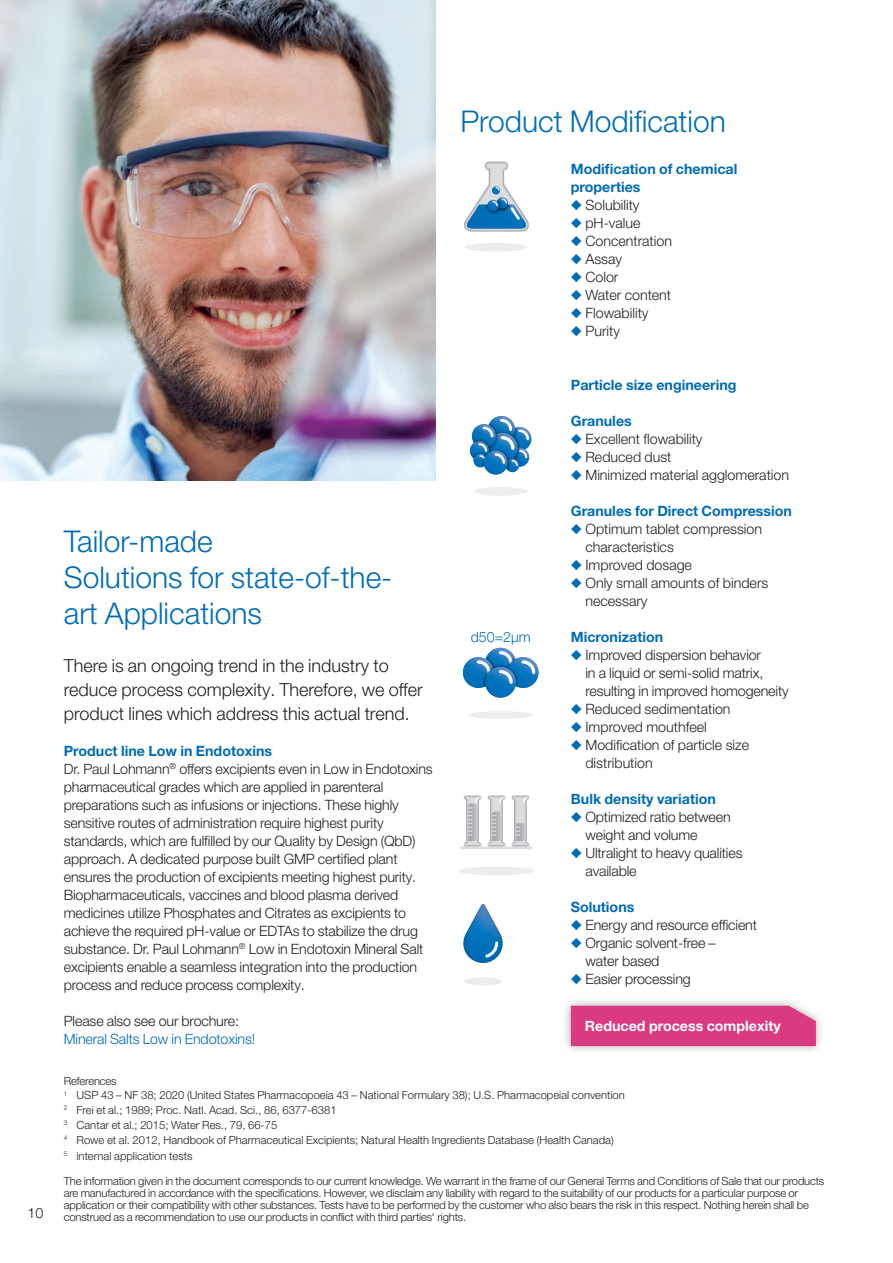
<style>
.page{position:relative;width:893px;height:1263px;background:#fff}
.page>*{position:absolute;margin:0;border:0;box-sizing:border-box;transform-origin:0 0}
.t1{font:300 30px/36px "Helvetica Neue LT Pro";color:#006cb7}
.t2{font:300 18px/24px "Helvetica Neue LT Pro";color:#231f20}
.t3{font:300 14.25px/18px "Helvetica Neue LT Pro";letter-spacing:-.01em;color:#231f20}
.t4{font:700 14.25px/18px "Helvetica Neue LT Pro";color:#006cb7}
.t5{font:300 14.25px "Helvetica Neue LT Pro";letter-spacing:-.01em;color:#006cb7}
.t6{font:700 14.25px "Helvetica Neue LT Pro";color:#fff}
.t7{font:300 11.25px/14.7px "Helvetica Neue LT Pro";letter-spacing:-.015em;color:#231f20}
.s1{font-weight:700;color:#006cb7}
.s2{color:#006cb7}
</style>
<div class="page">
<img style="left:0;top:0;width:436px;height:480px">
<hr style="left:461px;top:846px;width:70px;height:3px;background:#dcdddf">
<div style="left:458px;top:866px;width:77px;height:9px;background:#ededed;border-radius:50%"></div>
<svg style="left:464px;top:795px;width:17px;height:51px"></svg>
<svg style="left:511px;top:795px;width:18px;height:51px"></svg>
<svg style="left:488px;top:795px;width:17px;height:51px"></svg>
<div style="left:465px;top:243px;width:63px;height:9px;background:#ededed;border-radius:50%"></div>
<svg style="left:464px;top:161px;width:65px;height:71px"></svg>
<div style="left:474px;top:487px;width:53px;height:9px;background:#ededed;border-radius:50%"></div>
<svg style="left:470px;top:416px;width:62px;height:59px"></svg>
<div style="left:468px;top:711px;width:65px;height:8px;background:#ededed;border-radius:50%"></div>
<svg style="left:463px;top:648px;width:75px;height:50px"></svg>
<div style="left:464px;top:977px;width:38px;height:8px;background:#ededed;border-radius:50%"></div>
<svg style="left:463px;top:904px;width:40px;height:59px"></svg>
<div style="left:562px;top:997px;width:263px;height:58px;background:#231f20;opacity:.35"></div>
<div style="left:571px;top:1006px;width:245px;height:40px;background:#da3b80"></div>
<p class="t3" style="left:28px;top:1204px;width:17px">10</p>
<h1 class="t1" style="left:64px;top:523px;width:330px">Tailor-made<br>Solutions for state-of-the&shy;art Applications</h1>
<p class="t2" style="left:64px;top:653px;width:361px">There is an ongoing trend in the industry to reduce process complexity. Therefore, we offer product lines which address this actual trend.</p>
<p class="t3" style="left:64px;top:742px;width:370px"><span class="s1">Product line Low in Endotoxins<br></span>Dr. Paul Lohmann<sup>®</sup> offers excipients even in Low in Endotoxins pharmaceutical grades which are applied in parenteral preparations such as infusions or injections. These highly sensitive routes of administration require highest purity standards, which are fulfilled by our Quality by Design (QbD) approach. A dedicated purpose built GMP certified plant ensures the production of excipients meeting highest purity.<br>Biopharmaceuticals, vaccines and blood plasma derived medicines utilize Phosphates and Citrates as excipients to achieve the required pH-value or EDTAs to stabilize the drug substance. Dr. Paul Lohmann<sup>®</sup> Low in Endotoxin Mineral Salt excipients enable a seamless integration into the production process and reduce process complexity.</p>
<p class="t3" style="left:64px;top:1012px;width:177px">Please also see our brochure:</p>
<p class="t5" style="left:64px;top:1030px;width:193px">Mineral Salts Low in Endotoxins!</p>
<h1 class="t1" style="left:460px;top:103px;width:267px">Product Modification</h1>
<p class="t4" style="left:571px;top:160px;width:168px">Modification of chemical properties</p>
<p class="t3" style="left:571px;top:196px;width:70px"><span class="s2">◆</span> Solubility</p>
<p class="t3" style="left:571px;top:214px;width:71px"><span class="s2">◆</span> pH-value</p>
<p class="t3" style="left:571px;top:232px;width:103px"><span class="s2">◆</span> Concentration</p>
<p class="t3" style="left:571px;top:250px;width:53px"><span class="s2">◆</span> Assay</p>
<p class="t3" style="left:571px;top:268px;width:49px"><span class="s2">◆</span> Color</p>
<p class="t3" style="left:571px;top:286px;width:102px"><span class="s2">◆</span> Water content</p>
<p class="t3" style="left:571px;top:304px;width:79px"><span class="s2">◆</span> Flowability</p>
<p class="t3" style="left:571px;top:322px;width:51px"><span class="s2">◆</span> Purity</p>
<p class="t5" style="left:471px;top:628px;width:62px">d50=2μm</p>
<p class="t4" style="left:571px;top:375px;width:167px">Particle size engineering</p>
<p class="t4" style="left:571px;top:411px;width:62px">Granules</p>
<p class="t3" style="left:571px;top:430px;width:133px"><span class="s2">◆</span> Excellent flowability</p>
<p class="t3" style="left:571px;top:448px;width:102px"><span class="s2">◆</span> Reduced dust</p>
<p class="t3" style="left:571px;top:466px;width:220px"><span class="s2">◆</span> Minimized material agglomeration</p>
<p class="t4" style="left:571px;top:501px;width:223px">Granules for Direct Compression</p>
<p class="t3" style="left:585px;top:520px;width:178px;text-indent:-15px"><span class="s2">◆</span> Optimum tablet compression characteristics</p>
<p class="t3" style="left:571px;top:556px;width:123px"><span class="s2">◆</span> Improved dosage</p>
<p class="t3" style="left:585px;top:574px;width:184px;text-indent:-15px"><span class="s2">◆</span> Only small amounts of binders necessary</p>
<p class="t4" style="left:571px;top:627px;width:94px">Micronization</p>
<p class="t3" style="left:585px;top:646px;width:205px;text-indent:-15px"><span class="s2">◆</span> Improved dispersion behavior<br>in a liquid or semi-solid matrix, resulting in improved homogeneity</p>
<p class="t3" style="left:571px;top:700px;width:161px"><span class="s2">◆</span> Reduced sedimentation</p>
<p class="t3" style="left:571px;top:718px;width:137px"><span class="s2">◆</span> Improved mouthfeel</p>
<p class="t3" style="left:585px;top:736px;width:165px;text-indent:-15px"><span class="s2">◆</span> Modification of particle size distribution</p>
<p class="t4" style="left:571px;top:789px;width:146px">Bulk density variation</p>
<p class="t3" style="left:585px;top:808px;width:147px;text-indent:-15px"><span class="s2">◆</span> Optimized ratio between weight and volume</p>
<p class="t3" style="left:585px;top:844px;width:159px;text-indent:-15px"><span class="s2">◆</span> Ultralight to heavy qualities available</p>
<p class="t4" style="left:571px;top:897px;width:65px">Solutions</p>
<p class="t3" style="left:571px;top:916px;width:188px"><span class="s2">◆</span> Energy and resource efficient</p>
<p class="t3" style="left:585px;top:934px;width:132px;text-indent:-15px"><span class="s2">◆</span> Organic solvent-free – water based</p>
<p class="t3" style="left:571px;top:970px;width:121px"><span class="s2">◆</span> Easier processing</p>
<p class="t6" style="left:585px;top:1017px;width:197px">Reduced process complexity</p>
<p class="t7" style="left:64px;top:1073px;width:563px">References<br><sup>1</sup> USP 43 – NF 38; 2020 (United States Pharmacopoeia 43 – National Formulary 38); U.S. Pharmacopeial convention <sup>2</sup> Frei et al.; 1989; Proc. Natl. Acad. Sci., 86, 6377-6381<br><sup>3</sup> Cantar et al.; 2015; Water Res., 79, 66-75<br><sup>4</sup> Rowe et al. 2012, Handbook of Pharmaceutical Excipients; Natural Health Ingredients Database (Health Canada)</p>
<p class="t7" style="left:64px;top:1148px;width:130px"><sup>5</sup> internal application tests</p>
<p class="t7" style="left:64px;top:1174px;width:762px;line-height:12px">The information given in the document corresponds to our current knowledge. We warrant in the frame of our General Terms and Conditions of Sale that our products are manufactured in accordance with the specifications. However, we disclaim any liability with regard to the suitability of our products for a particular purpose or application or their compatibility with other substances. Tests have to be performed by the customer who also bears the risk in this respect. Nothing herein shall be construed as a recommendation to use our products in conflict with third parties‘ rights.</p>
</div>
